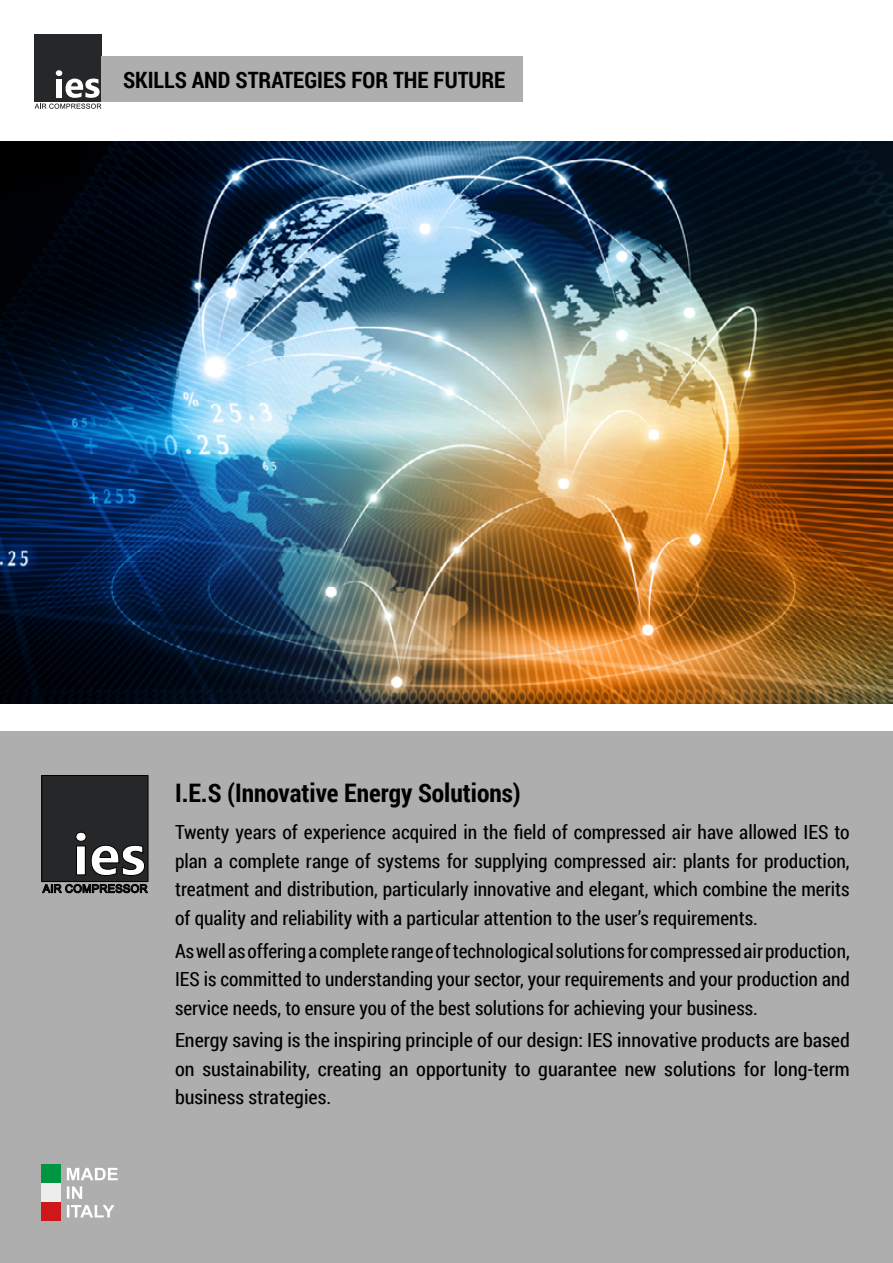
<style>
.page{position:relative;width:893px;height:1263px;background:#fff}
.page>*{position:absolute;margin:0;border:0;box-sizing:border-box;transform-origin:0 0}
.t1{font:700 25.5px "Roboto Condensed";color:#000}
.t2{font:700 22.5px "Roboto Condensed";color:#000}
.t3{font:19.5px/28.5px "Roboto Condensed";color:#000;text-align:justify}
</style>
<div class="page">
<div style="left:34px;top:34px;width:68px;height:68px;background:#252728"></div>
<svg style="left:35px;top:104px;width:66px;height:5px"></svg>
<svg style="left:56px;top:70px;width:44px;height:28px"></svg>
<div style="left:102px;top:56px;width:421px;height:46px;background:#aeaeae"></div>
<div style="left:0;top:731px;width:892px;height:532px;background:#aeaeae"></div>
<div style="left:42px;top:775px;width:106px;height:106px;background:#252728"></div>
<div style="left:42px;top:775px;width:106px;height:107px;border:1px solid #000"></div>
<svg style="left:42px;top:884px;width:106px;height:9px"></svg>
<svg style="left:76px;top:832px;width:69px;height:44px"></svg>
<div style="left:42px;top:1165px;width:19px;height:18px;background:#009641"></div>
<div style="left:42px;top:1183px;width:19px;height:19px;background:#ededed"></div>
<div style="left:42px;top:1202px;width:19px;height:18px;background:#cd1719"></div>
<svg style="left:67px;top:1205px;width:48px;height:12px"></svg>
<svg style="left:67px;top:1186px;width:15px;height:13px"></svg>
<svg style="left:67px;top:1168px;width:51px;height:12px"></svg>
<img style="left:0;top:142px;width:893px;height:562px">
<p class="t2" style="left:123px;top:64px;width:384px">SKILLS AND STRATEGIES FOR THE FUTURE</p>
<h1 class="t1" style="left:175px;top:775px;width:347px">I.E.S (Innovative Energy Solutions)</h1>
<p class="t3" style="left:175px;top:817px;width:676px">Twenty years of experience acquired in the field of compressed air have allowed IES to plan a complete range of systems for supplying compressed air: plants for production, treatment and distribution, particularly innovative and elegant, which combine the merits of quality and reliability with a particular attention to the user’s requirements.</p>
<p class="t3" style="left:175px;top:936px;width:676px">As well as offering a complete range of technological solutions for compressed air production, IES is committed to understanding your sector, your requirements and your production and service needs, to ensure you of the best solutions for achieving your business.</p>
<p class="t3" style="left:175px;top:1025px;width:676px">Energy saving is the inspiring principle of our design: IES innovative products are based on sustainability, creating an opportunity to guarantee new solutions for long-term business strategies.</p>
</div>
